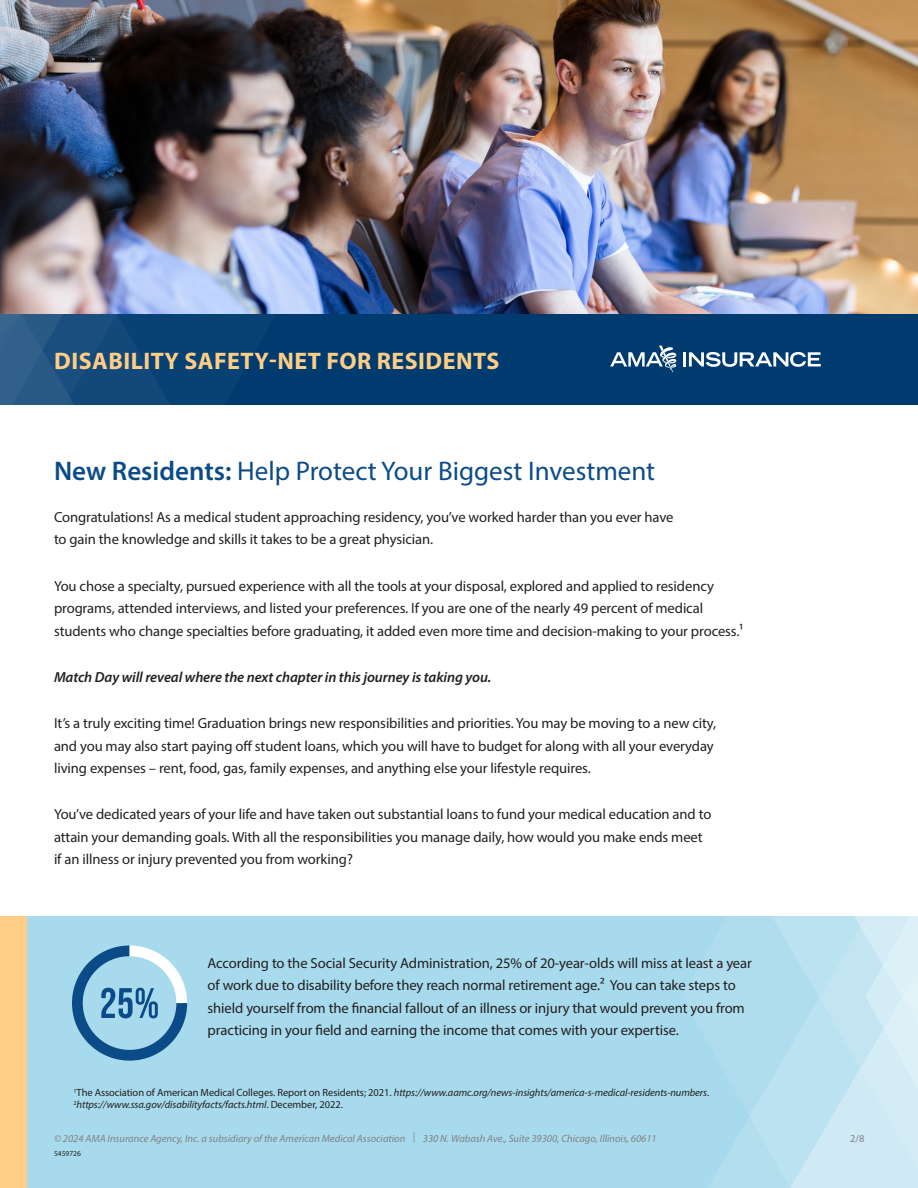
<style>
.page{position:relative;width:918px;height:1188px;background:#fff}
.page>*{position:absolute;margin:0;border:0;box-sizing:border-box;transform-origin:0 0}
.t1{font:27px "Myriad Pro";color:#0b4b87}
.t2{font:700 24px "Myriad Pro";letter-spacing:.02em;color:#ffce86}
.t3{font:14.7px/22.5px "Myriad Pro";letter-spacing:-.005em;color:#231f20}
.t4{font:italic 600 14.7px "Myriad Pro";letter-spacing:-.005em;color:#231f20}
.t5{font:italic 10.5px/12px "Myriad Pro";letter-spacing:-.005em;color:#231f20}
.t6{font:italic 10.5px "Myriad Pro";color:#808285}
.t7{font:10.5px "Myriad Pro";color:#808285}
.t8{font:7.5px "Myriad Pro";color:#231f20}
.s1{font-weight:600}
.s2{font-style:normal}
</style>
<div class="page">
<div style="left:0;top:313px;width:918px;height:92px;background:#003b70"></div>
<svg style="left:0;top:313px;width:276px;height:92px"></svg>
<img style="left:0;top:0;width:918px;height:313px">
<svg style="left:610px;top:346px;width:66px;height:26px"></svg>
<svg style="left:684px;top:352px;width:137px;height:15px"></svg>
<div style="left:0;top:916px;width:918px;height:272px;background:#a7daec"></div>
<svg style="left:72px;top:945px;width:115px;height:116px"></svg>
<div style="left:0;top:916px;width:27px;height:272px;background:#ffce86"></div>
<svg style="left:708px;top:916px;width:82px;height:272px"></svg>
<svg style="left:790px;top:916px;width:75px;height:272px;background:#bfe3f0"></svg>
<svg style="left:865px;top:916px;width:53px;height:272px;background:#d3ecf5"></svg>
<p class="t2" style="left:54px;top:345px;width:447px">DISABILITY SAFETY-NET FOR RESIDENTS</p>
<p class="t1" style="left:54px;top:455px;width:603px"><span class="s1">New Residents:</span> Help Protect Your Biggest Investment</p>
<p class="t3" style="left:54px;top:505px;width:621px">Congratulations! As a medical student approaching residency, you’ve worked harder than you ever have to gain the knowledge and skills it takes to be a great physician.</p>
<p class="t3" style="left:54px;top:574px;width:690px">You chose a specialty, pursued experience with all the tools at your disposal, explored and applied to residency programs, attended interviews, and listed your preferences. If you are one of the nearly 49 percent of medical students who change specialties before graduating, it added even more time and decision-making to your process.1</p>
<p class="t4" style="left:54px;top:668px;width:439px">Match Day will reveal where the next chapter in this journey is taking you.</p>
<p class="t3" style="left:54px;top:712px;width:664px">It’s a truly exciting time! Graduation brings new responsibilities and priorities. You may be moving to a new city, and you may also start paying off student loans, which you will have to budget for along with all your everyday living expenses – rent, food, gas, family expenses, and anything else your lifestyle requires.</p>
<p class="t3" style="left:54px;top:803px;width:659px">You’ve dedicated years of your life and have taken out substantial loans to fund your medical education and to attain your demanding goals. With all the responsibilities you manage daily, how would you make ends meet if an illness or injury prevented you from working?</p>
<p class="t3" style="left:208px;top:951px;width:546px">According to the Social Security Administration, 25% of 20-year-olds will miss at least a year of work due to disability before they reach normal retirement age.2 You can take steps to shield yourself from the financial fallout of an illness or injury that would prevent you from practicing in your field and earning the income that comes with your expertise.</p>
<p class="t5" style="left:74px;top:1086px;width:637px"><sup>1</sup><span class="s2">The Association of American Medical Colleges. Report on Residents; 2021.</span> https://www.aamc.org/news-insights/america-s-medical-residents-numbers<span class="s2">.<br></span><sup>2</sup>https://www.ssa.gov/disabilityfacts/facts.html<span class="s2">. December, 2022.</span></p>
<p class="t6" style="left:54px;top:1132px;width:604px">© 2024 AMA Insurance Agency, Inc. a subsidiary of the American Medical Association | 330 N. Wabash Ave., Suite 39300, Chicago, Illinois, 60611</p>
<p class="t7" style="left:850px;top:1132px;width:16px">2/8</p>
<p class="t8" style="left:54px;top:1149px;width:28px">5459726</p>
</div>
